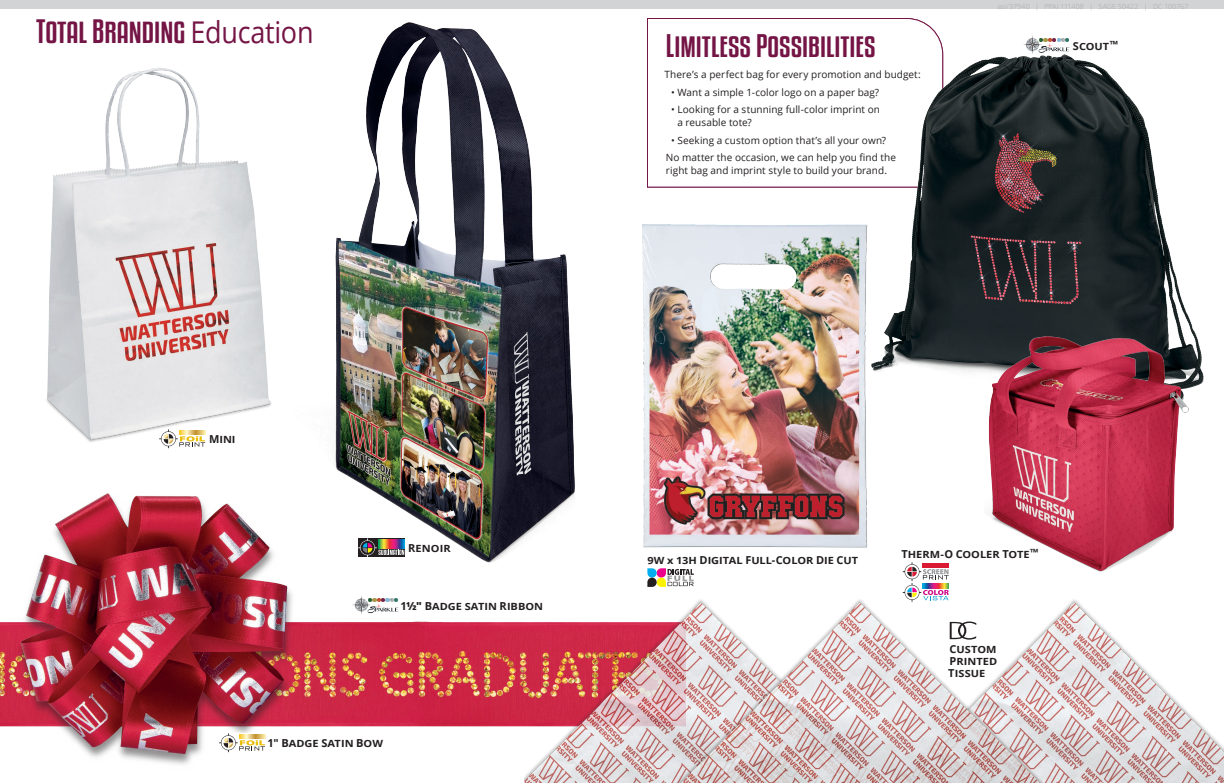
<style>
.page{position:relative;width:1224px;height:783px;background:#fff}
.page>*{position:absolute;margin:0;border:0;box-sizing:border-box;transform-origin:0 0}
.t1{font:27px "Kenyan Coffee Rg";color:#741545;scale:1.11 1}
.t2{font:26.1px "Kenyan Coffee Rg";color:#741545;scale:1.11 1}
.t3{font:10px/13px "Open Sans";letter-spacing:.005em;color:#231f20}
.t4{font:700 9.9px/12px "Open Sans";color:#231f20;text-align:justify;scale:1.11 1}
.s1{font-size:30px}
.s2{font-family:"Open Sans";font-size:30px}
.s3{font-size:11px}
.s4{font-weight:800;font-size:11px}
.s5{font-size:29px}
</style>
<div class="page">
<svg style="left:654px;top:18px;width:288px;height:170px"></svg>
<div style="left:608px;top:0;width:616px;height:9px;background:#d1d3d4"></div>
<div style="left:0;top:0;width:619px;height:9px;background:#d1d3d4"></div>
<img style="left:859px;top:45px;width:345px;height:339px">
<img style="left:654px;top:217px;width:225px;height:331px">
<img style="left:984px;top:328px;width:217px;height:244px">
<img style="left:335px;top:18px;width:319px;height:545px">
<img style="left:46px;top:68px;width:226px;height:374px">
<img style="left:0;top:621px;width:524px;height:106px">
<img style="left:4px;top:493px;width:302px;height:272px">
<img style="left:524px;top:599px;width:700px;height:184px">
<div style="left:903px;top:583px;width:47px;height:19px;background:#fff"></div>
<svg style="left:903px;top:562px;width:46px;height:40px"></svg>
<svg style="left:923px;top:584px;width:26px;height:4px"></svg>
<svg style="left:205px;top:429px;width:1px;height:14px"></svg>
<svg style="left:159px;top:429px;width:46px;height:19px"></svg>
<svg style="left:179px;top:430px;width:26px;height:5px"></svg>
<svg style="left:265px;top:733px;width:1px;height:19px"></svg>
<svg style="left:219px;top:733px;width:46px;height:19px"></svg>
<svg style="left:239px;top:734px;width:26px;height:5px"></svg>
<svg style="left:950px;top:622px;width:26px;height:18px"></svg>
<div style="left:1023px;top:35px;width:47px;height:19px;background:#fff"></div>
<svg style="left:1023px;top:35px;width:46px;height:19px"></svg>
<svg style="left:352px;top:596px;width:46px;height:18px"></svg>
<svg style="left:647px;top:568px;width:47px;height:19px"></svg>
<svg style="left:404px;top:538px;width:1px;height:19px"></svg>
<svg style="left:358px;top:538px;width:46px;height:19px"></svg>
<h1 class="t1" style="left:36px;top:17px;width:252px"><span class="s1">T</span>OTAL <span class="s1">B</span>RANDING <span class="s2">Education</span></h1>
<p class="t4" style="left:209px;top:433px;width:25px"><span class="s3">M</span>INI</p>
<p class="t4" style="left:408px;top:542px;width:40px"><span class="s3">R</span>ENOIR</p>
<p class="t4" style="left:401px;top:600px;width:130px"><span class="s3">1</span><span class="s4">½"</span> <span class="s3">B</span>ADGE SATIN <span class="s3">R</span>IBBON</p>
<p class="t4" style="left:268px;top:737px;width:105px"><span class="s3">1" B</span>ADGE <span class="s3">S</span>ATIN <span class="s3">B</span>OW</p>
<h2 class="t2" style="left:666px;top:31px;width:190px"><span class="s5">L</span>IMITLESS <span class="s5">P</span>OSSIBILITIES</h2>
<p class="t3" style="left:665px;top:68px;width:258px">There’s a perfect bag for every promotion and budget:</p>
<p class="t3" style="left:671px;top:85px;width:210px">• Want a simple 1-color logo on a paper bag?</p>
<p class="t3" style="left:677px;top:103px;width:204px;text-indent:-6px">• Looking for a stunning full-color imprint on a reusable tote?</p>
<p class="t3" style="left:666px;top:131px;width:232px;line-height:17.5px;text-align:center">• Seeking a custom option that’s all your own?<br>No matter the occasion, we can help you find the</p>
<p class="t3" style="left:666px;top:164px;width:223px">right bag and imprint style to build your brand.</p>
<p class="t4" style="left:1073px;top:40px;width:42px"><span class="s3">S</span>COUT™</p>
<p class="t4" style="left:648px;top:554px;width:191px">9W x 13H <span class="s3">D</span>IGITAL <span class="s3">F</span>ULL<span class="s3">-C</span>OLOR <span class="s3">D</span>IE <span class="s3">C</span>UT</p>
<p class="t4" style="left:901px;top:548px;width:125px"><span class="s3">T</span>HERM-<span class="s3">O C</span>OOLER <span class="s3">T</span>OTE™</p>
<p class="t4" style="left:948px;top:643px;width:46px"><span class="s3">C</span>USTOM <span class="s3">P</span>RINTED <span class="s3">T</span>ISSUE</p>
</div>
